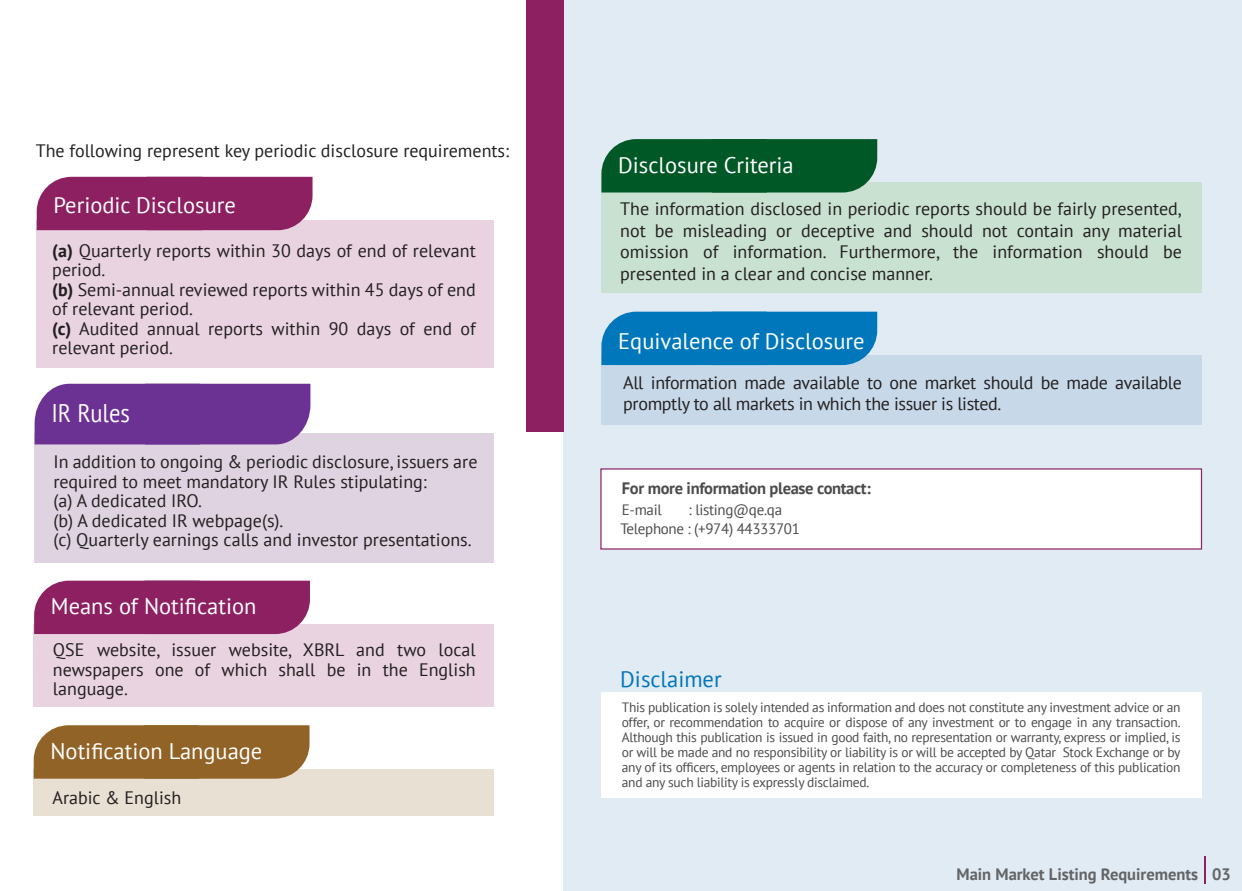
<style>
.page{position:relative;width:1242px;height:891px;background:#fff}
.page>*{position:absolute;margin:0;border:0;box-sizing:border-box;transform-origin:0 0}
.t1{font:25.65px "PT Sans";color:#fff;scale:.88 1}
.t2{font:22.5px "PT Sans";color:#fff}
.t3{font:22.5px "PT Sans";color:#0076bb}
.t4{font:18px/19.5px "PT Sans";color:#231f20}
.t5{font:18px/21.6px "PT Sans";letter-spacing:-.02em;color:#231f20}
.t6{font:700 16.5px "PT Sans";letter-spacing:-.02em;color:#4c4a4c}
.t7{font:700 16.5px "PT Sans";color:#636466}
.t8{font:15px/19.5px "PT Sans";letter-spacing:-.02em;color:#4c4a4c}
.t9{font:13.5px/15px "PT Sans";letter-spacing:-.02em;color:#4b4b4b;text-align:justify}
.s1{font-weight:700}
</style>
<div class="page">
<div style="left:563px;top:0;width:679px;height:891px;background:#e1ebf3"></div>
<div style="left:526px;top:0;width:37px;height:432px;background:#8d2061"></div>
<div style="left:601px;top:355px;width:601px;height:69px;background:#c7d9e9"></div>
<div style="left:601px;top:183px;width:601px;height:110px;background:#c9e1d0"></div>
<div style="left:33px;top:769px;width:461px;height:46px;background:#e9e0d4"></div>
<div style="left:34px;top:433px;width:460px;height:130px;background:#dfd3e1"></div>
<div style="left:36px;top:220px;width:458px;height:148px;background:#e9d3e1"></div>
<div style="left:35px;top:384px;width:275px;height:60px;background:#6c3293"></div>
<svg style="left:601px;top:139px;width:276px;height:54px;background:#0a5e2f"></svg>
<svg style="left:34px;top:725px;width:276px;height:54px;background:#96692f"></svg>
<div style="left:37px;top:177px;width:276px;height:53px;background:#8d2061"></div>
<div style="left:34px;top:624px;width:460px;height:83px;background:#e9d3e1"></div>
<div style="left:34px;top:581px;width:276px;height:53px;background:#8d2061"></div>
<div style="left:601px;top:312px;width:276px;height:53px;background:#0076bb"></div>
<hr style="left:1204px;top:856px;width:2px;height:27px;background:#8d2061">
<div style="left:601px;top:692px;width:601px;height:106px;background:#fff"></div>
<div style="left:600px;top:468px;width:602px;height:82px;background:#fff"></div>
<p class="t4" style="left:36px;top:141px;width:475px">The following represent key periodic disclosure requirements:</p>
<p class="t2" style="left:54px;top:191px;width:184px">Periodic Disclosure</p>
<p class="t4" style="left:52px;top:240px;width:425px"><span class="s1">(a)</span> Quarterly reports within 30 days of end of relevant period.<br><span class="s1">(b)</span> Semi-annual reviewed reports within 45 days of end of relevant period.<br><span class="s1">(c)</span> Audited annual reports within 90 days of end of relevant period.</p>
<h1 class="t1" style="left:51px;top:396px;width:91px">IR Rules</h1>
<p class="t4" style="left:53px;top:452px;width:426px">In addition to ongoing &amp; periodic disclosure, issuers are required to meet mandatory IR Rules stipulating:<br>(a) A dedicated IRO.<br>(b) A dedicated IR webpage(s).<br>(c) Quarterly earnings calls and investor presentations.</p>
<p class="t2" style="left:51px;top:592px;width:207px">Means of Notification</p>
<p class="t4" style="left:53px;top:640px;width:424px;text-align:justify">QSE website, issuer website, XBRL and two local newspapers one of which shall be in the English language.</p>
<p class="t2" style="left:50px;top:737px;width:213px">Notification Language</p>
<p class="t4" style="left:53px;top:787px;width:130px">Arabic &amp; English</p>
<p class="t2" style="left:618px;top:151px;width:177px">Disclosure Criteria</p>
<p class="t4" style="left:620px;top:198px;width:563px;line-height:21.6px;text-align:justify">The information disclosed in periodic reports should be fairly presented, not be misleading or deceptive and should not contain any material omission of information. Furthermore, the information should be presented in a clear and concise manner.</p>
<p class="t2" style="left:618px;top:326px;width:248px">Equivalence of Disclosure</p>
<p class="t5" style="left:623px;top:371px;width:560px">All information made available to one market should be made available promptly to all markets in which the issuer is listed.</p>
<p class="t6" style="left:622px;top:477px;width:250px">For more information please contact:</p>
<p class="t8" style="left:622px;top:499px;width:41px">E-mail</p>
<p class="t8" style="left:620px;top:499px;width:181px;text-indent:68px">: listing@qe.qa<br>Telephone : (+974) 44333701</p>
<p class="t3" style="left:620px;top:665px;width:103px">Disclaimer</p>
<p class="t9" style="left:622px;top:700px;width:560px">This publication is solely intended as information and does not constitute any investment advice or an offer, or recommendation to acquire or dispose of any investment or to engage in any transaction.<br>Although this publication is issued in good faith, no representation or warranty, express or implied, is or will be made and no responsibility or liability is or will be accepted by Qatar Stock Exchange or by any of its officers, employees or agents in relation to the accuracy or completeness of this publication and any such liability is expressly disclaimed.</p>
<p class="t7" style="left:956px;top:863px;width:276px">Main Market Listing Requirements 03</p>
</div>
